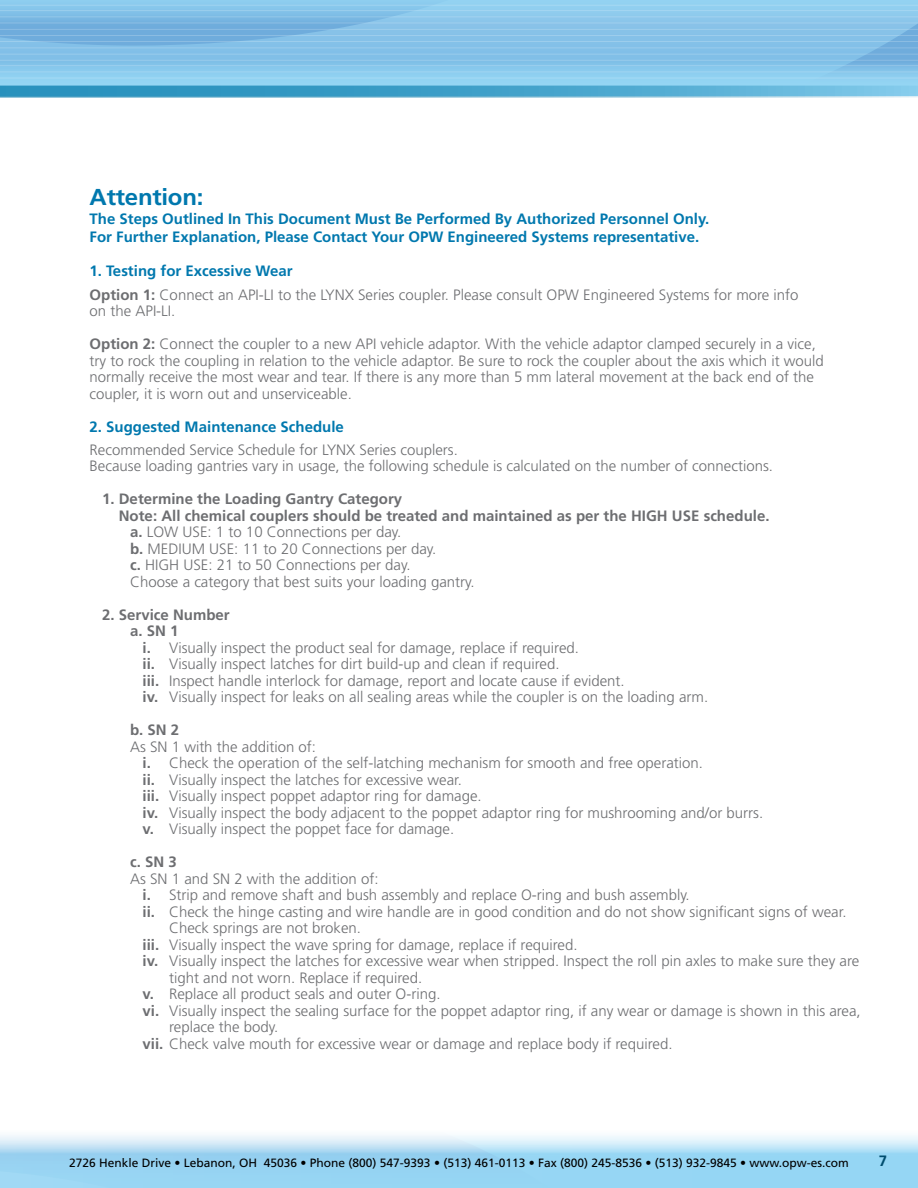
<style>
.page{position:relative;width:918px;height:1188px;background:#fff}
.page>*{position:absolute;margin:0;border:0;box-sizing:border-box;transform-origin:0 0}
.t1{font:700 23.1px "Frutiger LT Std";letter-spacing:-.01em;color:#0078ae;scale:1.04 1}
.t2{font:300 15px/16.5px "Frutiger LT Std";color:#6d6e71}
.t3{font:700 15px/18px "Frutiger LT Std";color:#0078ae}
.t4{font:700 15px/16.5px "Frutiger LT Std";color:#6d6e71}
.t5{font:700 15px "Frutiger LT Std";color:#004d6e}
.t6{font:12px "Frutiger LT Std";color:#000}
.s1{font-weight:700;color:#0078ae}
.s2{font-weight:700}
</style>
<div class="page">
<svg style="left:0;top:0;width:918px;height:84px;background:#86c4e9"></svg>
<hr style="left:0;top:41px;width:918px;height:1px;background:#fff">
<hr style="left:0;top:78px;width:918px;height:1px;background:#fff">
<hr style="left:0;top:35px;width:918px;height:1px;background:#fff">
<hr style="left:0;top:65px;width:918px;height:1px;background:#fff">
<hr style="left:0;top:72px;width:918px;height:1px;background:#fff">
<hr style="left:0;top:29px;width:918px;height:1px;background:#fff">
<hr style="left:0;top:60px;width:918px;height:1px;background:#fff">
<hr style="left:0;top:48px;width:918px;height:1px;background:#fff">
<hr style="left:0;top:54px;width:918px;height:1px;background:#fff">
<hr style="left:0;top:23px;width:918px;height:1px;background:#fff">
<hr style="left:0;top:10px;width:918px;height:1px;background:#fff">
<hr style="left:0;top:16px;width:918px;height:1px;background:#fff">
<hr style="left:0;top:5px;width:918px;height:1px;background:#fff">
<svg style="left:0;top:84px;width:918px;height:14px;background:#59aed2"></svg>
<svg style="left:672px;top:1135px;width:246px;height:53px;background:#a9ddf6"></svg>
<svg style="left:0;top:1135px;width:672px;height:53px;background:#a9dbf4"></svg>
<h1 class="t1" style="left:90px;top:183px;width:111px">Attention:</h1>
<p class="t3" style="left:90px;top:210px;width:621px">The Steps Outlined In This Document Must Be Performed By Authorized Personnel Only.<br>For Further Explanation, Please Contact Your OPW Engineered Systems representative.</p>
<p class="t2" style="left:90px;top:260px;width:710px;line-height:23.2px"><span class="s1">1. Testing for Excessive Wear<br></span><span class="s2">Option 1:</span> Connect an API-LI to the LYNX Series coupler. Please consult OPW Engineered Systems for more info</p>
<p class="t2" style="left:90px;top:303px;width:87px">on the API-LI.</p>
<p class="t2" style="left:90px;top:336px;width:736px"><span class="s2">Option 2:</span> Connect the coupler to a new API vehicle adaptor. With the vehicle adaptor clamped securely in a vice, try to rock the coupling in relation to the vehicle adaptor. Be sure to rock the coupler about the axis which it would normally receive the most wear and tear. If there is any more than 5 mm lateral movement at the back end of the coupler, it is worn out and unserviceable.</p>
<p class="t3" style="left:90px;top:418px;width:256px">2. Suggested Maintenance Schedule</p>
<p class="t2" style="left:90px;top:442px;width:685px">Recommended Service Schedule for LYNX Series couplers.<br>Because loading gantries vary in usage, the following schedule is calculated on the number of connections.</p>
<p class="t4" style="left:102px;top:491px;width:302px">1. Determine the Loading Gantry Category</p>
<p class="t4" style="left:119px;top:508px;width:652px">Note: All chemical couplers should be treated and maintained as per the HIGH USE schedule.</p>
<p class="t2" style="left:130px;top:524px;width:273px"><span class="s2">a.</span> LOW USE: 1 to 10 Connections per day.</p>
<p class="t2" style="left:130px;top:541px;width:308px"><span class="s2">b.</span> MEDIUM USE: 11 to 20 Connections per day.</p>
<p class="t2" style="left:130px;top:557px;width:282px"><span class="s2">c.</span> HIGH USE: 21 to 50 Connections per day.</p>
<p class="t2" style="left:130px;top:574px;width:346px">Choose a category that best suits your loading gantry.</p>
<p class="t4" style="left:130px;top:607px;width:101px;text-indent:-28px">2. Service Number a. SN 1</p>
<p class="t2" style="left:143px;top:640px;width:567px"><span class="s2">i.</span> Visually inspect the product seal for damage, replace if required.<br><span class="s2">ii.</span> Visually inspect latches for dirt build-up and clean if required.<br><span class="s2">iii.</span> Inspect handle interlock for damage, report and locate cause if evident.<br><span class="s2">iv.</span> Visually inspect for leaks on all sealing areas while the coupler is on the loading arm.</p>
<p class="t4" style="left:130px;top:722px;width:51px">b. SN 2</p>
<p class="t2" style="left:143px;top:739px;width:622px;text-indent:-13px">As SN 1 with the addition of:<br><span class="s2">i.</span> Check the operation of the self-latching mechanism for smooth and free operation.<br><span class="s2">ii.</span> Visually inspect the latches for excessive wear.<br><span class="s2">iii.</span> Visually inspect poppet adaptor ring for damage.<br><span class="s2">iv.</span> Visually inspect the body adjacent to the poppet adaptor ring for mushrooming and/or burrs. <span class="s2">v.</span> Visually inspect the poppet face for damage.</p>
<p class="t4" style="left:130px;top:854px;width:48px">c. SN 3</p>
<p class="t2" style="left:130px;top:871px;width:250px">As SN 1 and SN 2 with the addition of:</p>
<p class="t2" style="left:143px;top:887px;width:549px"><span class="s2">i.</span> Strip and remove shaft and bush assembly and replace O-ring and bush assembly.</p>
<p class="t2" style="left:143px;top:904px;width:705px"><span class="s2">ii.</span> Check the hinge casting and wire handle are in good condition and do not show significant signs of wear.</p>
<p class="t2" style="left:169px;top:920px;width:194px">Check springs are not broken.</p>
<p class="t2" style="left:143px;top:937px;width:436px"><span class="s2">iii.</span> Visually inspect the wave spring for damage, replace if required.</p>
<p class="t2" style="left:143px;top:953px;width:718px"><span class="s2">iv.</span> Visually inspect the latches for excessive wear when stripped. Inspect the roll pin axles to make sure they are</p>
<p class="t2" style="left:169px;top:970px;width:255px">tight and not worn. Replace if required.</p>
<p class="t2" style="left:143px;top:986px;width:299px"><span class="s2">v.</span> Replace all product seals and outer O-ring.</p>
<p class="t2" style="left:143px;top:1003px;width:720px"><span class="s2">vi.</span> Visually inspect the sealing surface for the poppet adaptor ring, if any wear or damage is shown in this area,</p>
<p class="t2" style="left:169px;top:1019px;width:111px">replace the body.</p>
<p class="t2" style="left:143px;top:1036px;width:531px"><span class="s2">vii.</span> Check valve mouth for excessive wear or damage and replace body if required.</p>
<p class="t6" style="left:69px;top:1156px;width:781px">2726 Henkle Drive • Lebanon, OH 45036 • Phone (800) 547-9393 • (513) 461-0113 • Fax (800) 245-8536 • (513) 932-9845 • www.opw-es.com</p>
<p class="t5" style="left:879px;top:1152px;width:10px">7</p>
</div>
